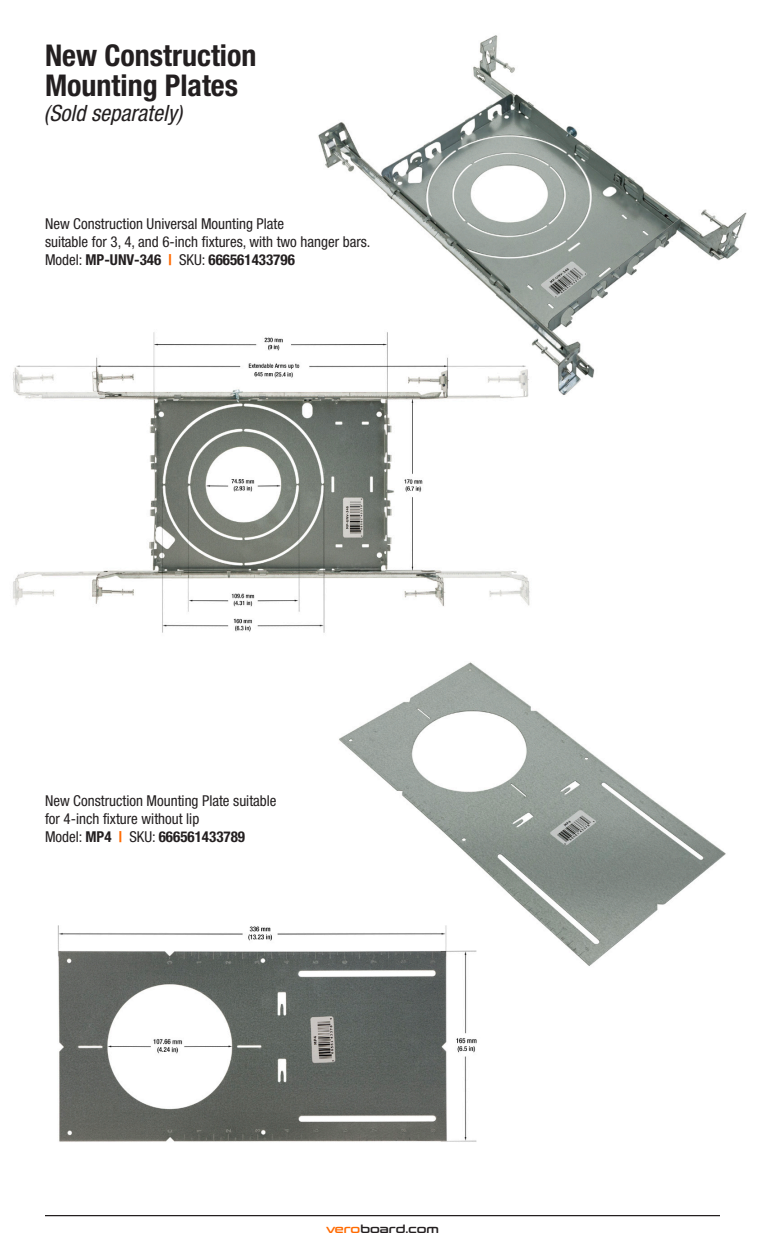
<style>
.page{position:relative;width:765px;height:1260px;background:#fff}
.page>*{position:absolute;margin:0;border:0;box-sizing:border-box;transform-origin:0 0}
.t1{font:700 condensed 30px/30px "Helvetica Neue LT Std";color:#231f20}
.t2{font:italic condensed 22.5px "Helvetica Neue LT Std";color:#231f20}
.t3{font:condensed 15px/18.1px "Helvetica Neue LT Std";color:#231f20}
.t4{font:700 condensed 15px "Helvetica Neue LT Std";color:#231f20}
.t5{font:11.25px "Conthrax Sb";color:#231f20}
.s1{font-weight:400}
.s2{color:#ff6a00}
.s3{font-weight:700}
.s4{font-weight:700;color:#ff6a00}
</style>
<div class="page">
<img style="left:318px;top:35px;width:429px;height:360px">
<img style="left:339px;top:662px;width:387px;height:304px">
<img style="left:12px;top:324px;width:523px;height:309px">
<img style="left:57px;top:920px;width:427px;height:222px">
<hr style="left:45px;top:1215px;width:675px;height:1px;background:#231f20">
<p class="t1" style="left:45px;top:40px;width:213px">New Construction<br>Mounting Plates</p>
<p class="t2" style="left:44px;top:100px;width:145px">(Sold separately)</p>
<p class="t3" style="left:45px;top:214px;width:241px">New Construction Universal Mounting Plate</p>
<p class="t3" style="left:45px;top:232px;width:327px">suitable for 3, 4, and 6-inch fixtures, with two hanger bars.</p>
<p class="t4" style="left:45px;top:250px;width:251px"><span class="s1">Model:</span> MP-UNV-346 <span class="s2">|</span> <span class="s1">SKU:</span> 666561433796</p>
<p class="t3" style="left:45px;top:792px;width:233px">New Construction Mounting Plate suitable for 4-inch fixture without lip<br>Model: <span class="s3">MP4</span> <span class="s4">|</span> SKU: <span class="s3">666561433789</span></p>
<p class="t5" style="left:326px;top:1221px;width:114px"><span class="s2">vero</span>board.com</p>
</div>
